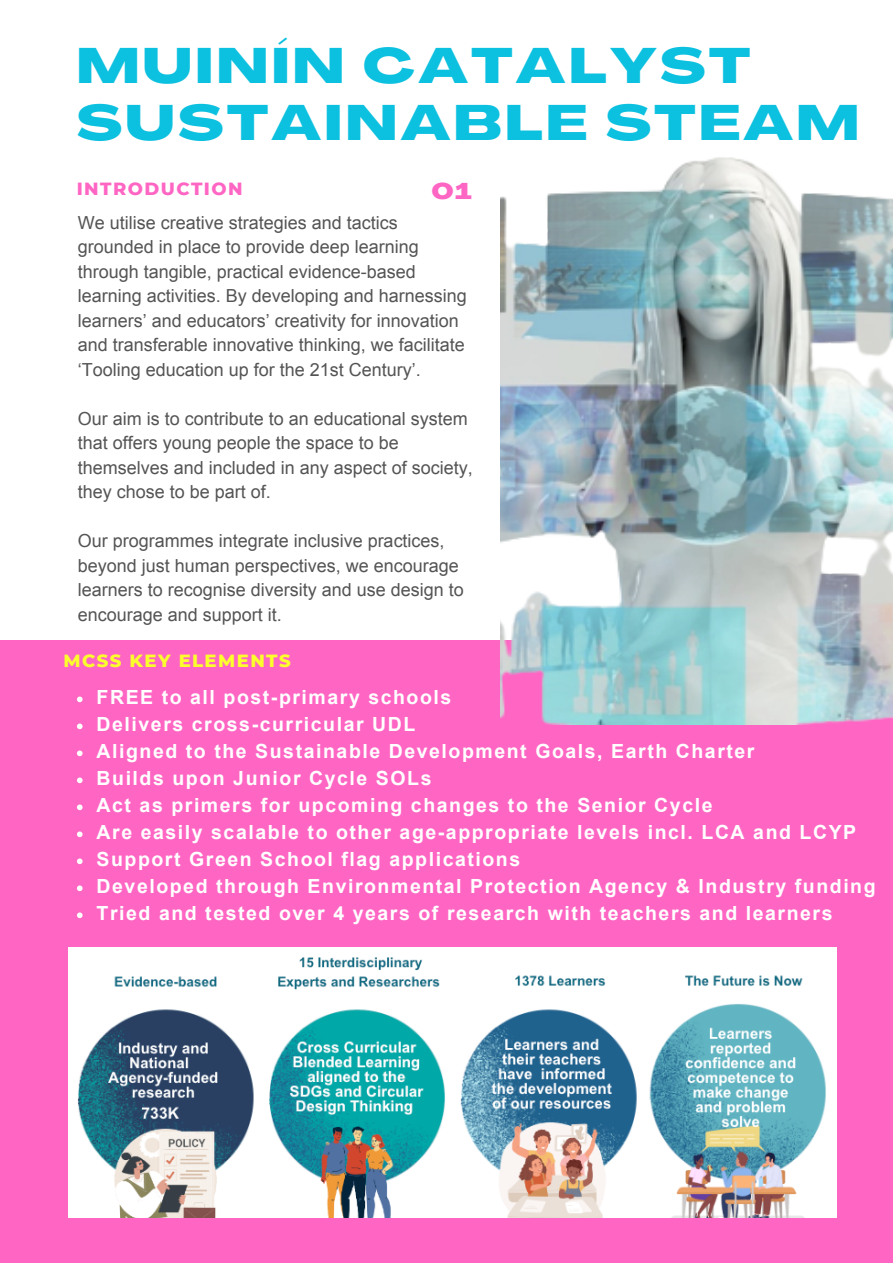
<style>
.page{position:relative;width:893px;height:1264px;background:#fff}
.page>*{position:absolute;margin:0;border:0;box-sizing:border-box;transform-origin:0 0}
.t1{font:800 49.05px/57.3px "Agrandir Grand";letter-spacing:.07em;color:#0cc0df}
.t2{font:800 22.5px "Agrandir Grand";color:#ff66c4}
.t3{font:700 19.5px "Arial";letter-spacing:.08em;color:#fff}
.t4{font:18px/24.5px "Arial";color:#545454}
.t5{font:800 18px "Montserrat";letter-spacing:.08em;color:#fbff2c}
.t6{font:800 18px "Montserrat";letter-spacing:.08em;color:#ff66c4}
</style>
<div class="page">
<div style="left:0;top:640px;width:892px;height:622px;background:#ff66c4"></div>
<img style="left:68px;top:947px;width:768px;height:270px">
<img style="left:500px;top:157px;width:392px;height:567px">
<svg style="left:77px;top:696px;width:6px;height:6px"></svg>
<svg style="left:77px;top:723px;width:6px;height:6px"></svg>
<svg style="left:77px;top:750px;width:6px;height:6px"></svg>
<svg style="left:77px;top:777px;width:6px;height:6px"></svg>
<svg style="left:77px;top:804px;width:6px;height:6px"></svg>
<svg style="left:77px;top:831px;width:6px;height:6px"></svg>
<svg style="left:77px;top:858px;width:6px;height:6px"></svg>
<svg style="left:77px;top:885px;width:6px;height:6px"></svg>
<svg style="left:77px;top:912px;width:6px;height:6px"></svg>
<p class="t1" style="left:77px;top:42px;width:784px">MUINÍN CATALYST<br>SUSTAINABLE STEAM</p>
<p class="t2" style="left:431px;top:182px;width:42px">01</p>
<p class="t4" style="left:78px;top:210px;width:390px">We utilise creative strategies and tactics grounded in place to provide deep learning through tangible, practical evidence-based learning activities. By developing and harnessing learners’ and educators’ creativity for innovation and transferable innovative thinking, we facilitate ‘Tooling education up for the 21st Century’.</p>
<p class="t4" style="left:78px;top:406px;width:396px">Our aim is to contribute to an educational system that offers young people the space to be themselves and included in any aspect of society, they chose to be part of.</p>
<p class="t4" style="left:78px;top:529px;width:387px">Our programmes integrate inclusive practices, beyond just human perspectives, we encourage learners to recognise diversity and use design to encourage and support it.</p>
<p class="t6" style="left:77px;top:178px;width:167px">INTRODUCTION</p>
<p class="t5" style="left:63px;top:650px;width:229px">MCSS KEY ELEMENTS</p>
<p class="t3" style="left:97px;top:686px;width:356px">FREE to all post-primary schools</p>
<p class="t3" style="left:97px;top:713px;width:320px">Delivers cross-curricular UDL</p>
<p class="t3" style="left:97px;top:740px;width:659px">Aligned to the Sustainable Development Goals, Earth Charter</p>
<p class="t3" style="left:97px;top:767px;width:336px">Builds upon Junior Cycle SOLs</p>
<p class="t3" style="left:97px;top:794px;width:617px">Act as primers for upcoming changes to the Senior Cycle</p>
<p class="t3" style="left:97px;top:821px;width:761px">Are easily scalable to other age-appropriate levels incl. LCA and LCYP</p>
<p class="t3" style="left:97px;top:848px;width:425px">Support Green School flag applications</p>
<p class="t3" style="left:97px;top:875px;width:780px">Developed through Environmental Protection Agency &amp; Industry funding</p>
<p class="t3" style="left:97px;top:902px;width:737px">Tried and tested over 4 years of research with teachers and learners</p>
</div>
